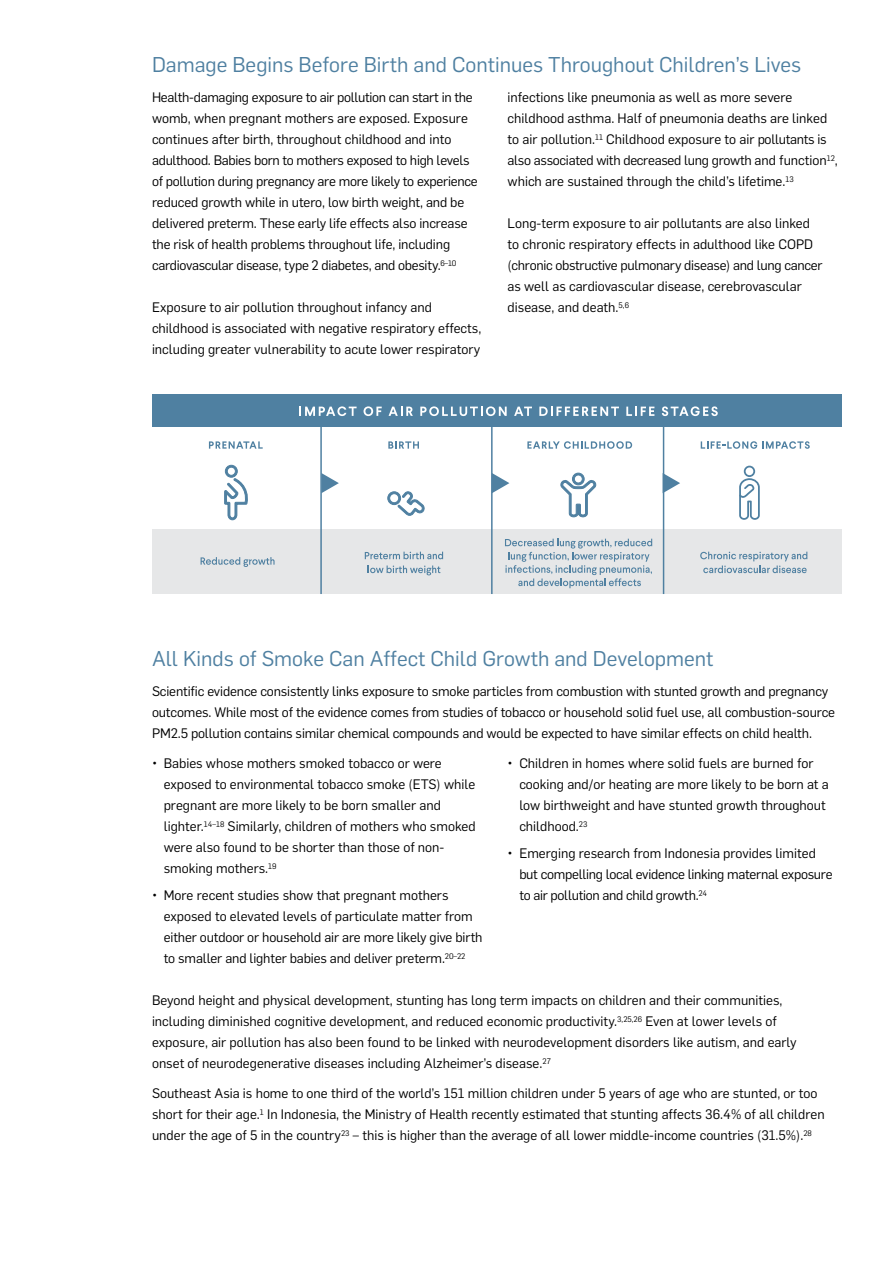
<style>
.page{position:relative;width:893px;height:1263px;background:#fff}
.page>*{position:absolute;margin:0;border:0;box-sizing:border-box;transform-origin:0 0}
.t1{font:21px "Flama";color:#4f80a1}
.t2{font:13.5px/21px "Flama";color:#000}
.t3{font:13.5px/21px "Flama";letter-spacing:-.02em;color:#000}
</style>
<div class="page">
<div style="left:152px;top:529px;width:690px;height:65px;background:#e6e7e8"></div>
<div style="left:152px;top:394px;width:690px;height:33px;background:#4f80a1"></div>
<svg style="left:300px;top:406px;width:57px;height:10px"></svg>
<svg style="left:364px;top:406px;width:18px;height:10px"></svg>
<svg style="left:389px;top:407px;width:24px;height:9px"></svg>
<svg style="left:420px;top:406px;width:87px;height:10px"></svg>
<svg style="left:514px;top:407px;width:18px;height:9px"></svg>
<svg style="left:539px;top:407px;width:80px;height:9px"></svg>
<svg style="left:626px;top:407px;width:28px;height:9px"></svg>
<svg style="left:662px;top:406px;width:56px;height:10px"></svg>
<hr style="left:320px;top:418px;width:2px;height:176px;background:#4f80a1">
<hr style="left:491px;top:418px;width:2px;height:176px;background:#4f80a1">
<hr style="left:663px;top:418px;width:1px;height:176px;background:#4f80a1">
<svg style="left:664px;top:473px;width:16px;height:20px"></svg>
<svg style="left:492px;top:473px;width:17px;height:20px"></svg>
<svg style="left:321px;top:473px;width:18px;height:20px"></svg>
<svg style="left:209px;top:441px;width:54px;height:8px"></svg>
<svg style="left:388px;top:441px;width:31px;height:8px"></svg>
<svg style="left:527px;top:441px;width:105px;height:8px"></svg>
<svg style="left:701px;top:441px;width:109px;height:8px"></svg>
<svg style="left:700px;top:552px;width:107px;height:21px"></svg>
<svg style="left:224px;top:465px;width:24px;height:55px"></svg>
<svg style="left:201px;top:557px;width:74px;height:10px"></svg>
<svg style="left:560px;top:473px;width:36px;height:44px"></svg>
<svg style="left:365px;top:552px;width:78px;height:7px"></svg>
<svg style="left:368px;top:565px;width:72px;height:10px"></svg>
<svg style="left:505px;top:539px;width:147px;height:49px"></svg>
<svg style="left:739px;top:466px;width:21px;height:54px"></svg>
<svg style="left:387px;top:491px;width:38px;height:25px"></svg>
<h1 class="t1" style="left:152px;top:50px;width:651px">Damage Begins Before Birth and Continues Throughout Children’s Lives</h1>
<p class="t2" style="left:152px;top:86px;width:327px">Health-damaging exposure to air pollution can start in the womb, when pregnant mothers are exposed. Exposure continues after birth, throughout childhood and into adulthood. Babies born to mothers exposed to high levels of pollution during pregnancy are more likely to experience reduced growth while in utero, low birth weight, and be delivered preterm. These early life effects also increase the risk of health problems throughout life, including cardiovascular disease, type 2 diabetes, and obesity.<sup>6–10</sup></p>
<p class="t2" style="left:152px;top:296px;width:331px">Exposure to air pollution throughout infancy and childhood is associated with negative respiratory effects, including greater vulnerability to acute lower respiratory</p>
<p class="t2" style="left:508px;top:86px;width:332px">infections like pneumonia as well as more severe childhood asthma. Half of pneumonia deaths are linked to air pollution.<sup>11</sup> Childhood exposure to air pollutants is also associated with decreased lung growth and function<sup>12</sup>, which are sustained through the child’s lifetime.<sup>13</sup></p>
<p class="t2" style="left:508px;top:212px;width:316px">Long-term exposure to air pollutants are also linked to chronic respiratory effects in adulthood like COPD (chronic obstructive pulmonary disease) and lung cancer as well as cardiovascular disease, cerebrovascular disease, and death.<sup>5,6</sup></p>
<h1 class="t1" style="left:152px;top:644px;width:563px">All Kinds of Smoke Can Affect Child Growth and Development</h1>
<p class="t2" style="left:152px;top:680px;width:685px">Scientific evidence consistently links exposure to smoke particles from combustion with stunted growth and pregnancy outcomes. While most of the evidence comes from studies of tobacco or household solid fuel use, all combustion-source<br>PM2.5 pollution contains similar chemical compounds and would be expected to have similar effects on child health.</p>
<p class="t2" style="left:164px;top:752px;width:313px;text-indent:-12px">• Babies whose mothers smoked tobacco or were exposed to environmental tobacco smoke (ETS) while pregnant are more likely to be born smaller and lighter.<sup>14–18</sup> Similarly, children of mothers who smoked were also found to be shorter than those of non&shy;smoking mothers.<sup>19</sup></p>
<p class="t2" style="left:164px;top:884px;width:320px;text-indent:-12px">• More recent studies show that pregnant mothers exposed to elevated levels of particulate matter from either outdoor or household air are more likely give birth to smaller and lighter babies and deliver preterm.<sup>20–22</sup></p>
<p class="t2" style="left:519px;top:752px;width:311px;text-indent:-12px">• Children in homes where solid fuels are burned for cooking and/or heating are more likely to be born at a low birthweight and have stunted growth throughout childhood.<sup>23</sup></p>
<p class="t3" style="left:519px;top:842px;width:315px;text-indent:-12px">• Emerging research from Indonesia provides limited but compelling local evidence linking maternal exposure to air pollution and child growth.<sup>24</sup></p>
<p class="t2" style="left:152px;top:989px;width:646px">Beyond height and physical development, stunting has long term impacts on children and their communities, including diminished cognitive development, and reduced economic productivity.<sup>3,25,26</sup> Even at lower levels of exposure, air pollution has also been found to be linked with neurodevelopment disorders like autism, and early onset of neurodegenerative diseases including Alzheimer’s disease.<sup>27</sup></p>
<p class="t2" style="left:152px;top:1082px;width:674px">Southeast Asia is home to one third of the world’s 151 million children under 5 years of age who are stunted, or too short for their age.<sup>1</sup> In Indonesia, the Ministry of Health recently estimated that stunting affects 36.4% of all children under the age of 5 in the country<sup>23</sup> – this is higher than the average of all lower middle-income countries (31.5%).<sup>28</sup></p>
</div>
